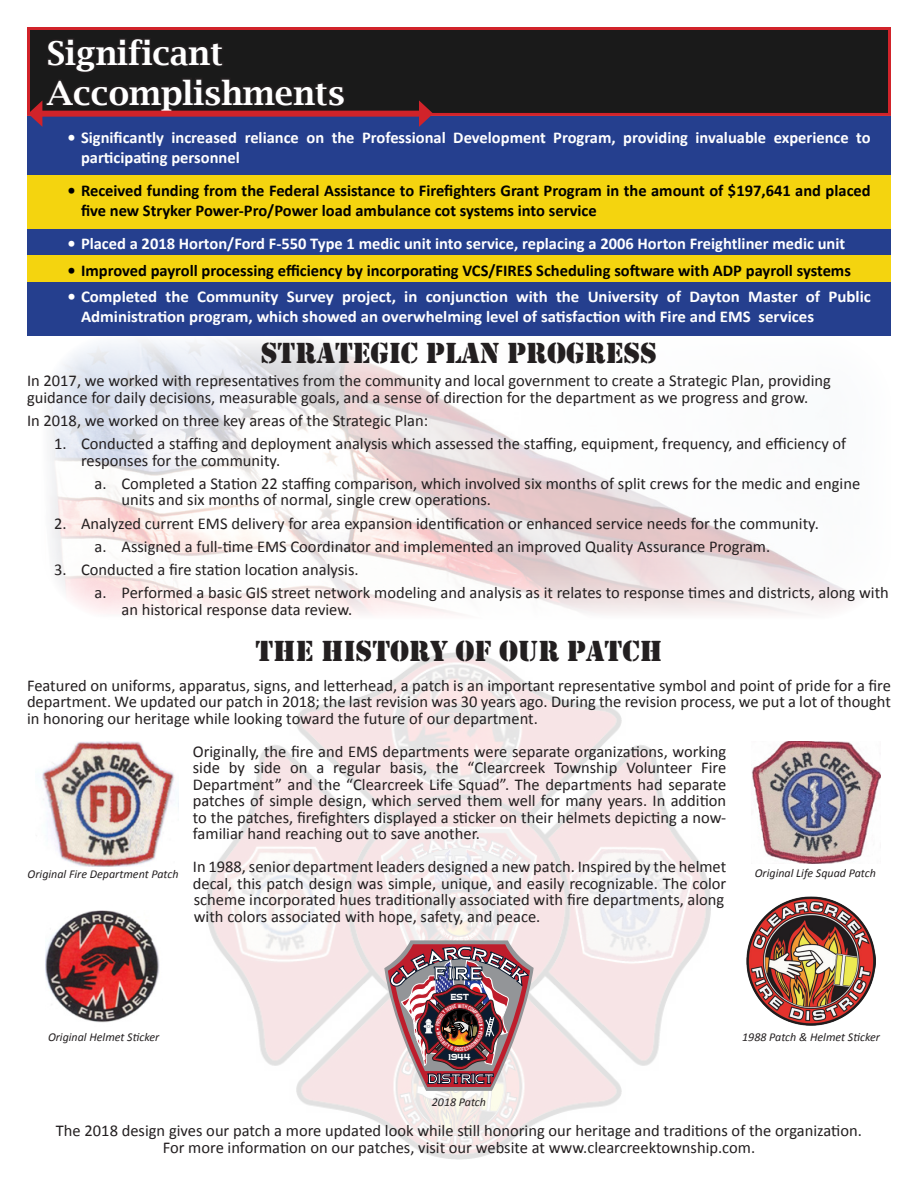
<style>
.page{position:relative;width:918px;height:1188px;background:#fff}
.page>*{position:absolute;margin:0;border:0;box-sizing:border-box;transform-origin:0 0}
.Page_Heading{font:600 33px "Lucida Bright";color:#fff}
.t1{font:30px "Stencil";color:#231f20}
.t2{font:18.9px "Oxen Crossbow";color:#fff}
.t3{font:16.5px/16.5px "Calibri";color:#231f20}
.t4{font:700 16.5px/19.8px "Calibri";color:#fff}
.t5{font:700 16.5px/19.8px "Calibri";color:#000}
.t6{font:14.1px "Oxen Crossbow";letter-spacing:-.05em;color:#fff}
.t7{font:italic 12px "Calibri";color:#231f20}
.t8{font:9px "Oxen Crossbow";color:#fff}
.t9{font:6.6px "Goldana Base";color:#fff}
</style>
<div class="page">
<img style="left:207px;top:653px;width:504px;height:506px">
<div style="left:27px;top:116px;width:864px;height:101px;background:#253f8e"></div>
<div style="left:27px;top:176px;width:864px;height:94px;background:#f4d40f"></div>
<div style="left:27px;top:229px;width:864px;height:47px;background:#253f8e"></div>
<div style="left:27px;top:255px;width:864px;height:54px;background:#f4d40f"></div>
<div style="left:27px;top:282px;width:864px;height:54px;background:#253f8e"></div>
<div style="left:28px;top:28px;width:862px;height:86px;background:#1a1a1a"></div>
<div style="left:27px;top:27px;width:864px;height:89px;border:3px solid #d1232a"></div>
<div style="left:37px;top:111px;width:387px;height:6px;background:#d1232a"></div>
<svg style="left:28px;top:36px;width:319px;height:91px"></svg>
<svg style="left:419px;top:100px;width:14px;height:27px"></svg>
<img style="left:49px;top:340px;width:809px;height:274px">
<img style="left:42px;top:742px;width:133px;height:125px">
<img style="left:751px;top:742px;width:129px;height:122px">
<img style="left:45px;top:910px;width:115px;height:113px">
<img style="left:747px;top:896px;width:129px;height:129px">
<svg style="left:384px;top:940px;width:150px;height:151px;background:#a37b82"></svg>
<p class="Page_Heading" style="left:47px;top:34px;width:178px">Significant</p>
<p class="Page_Heading" style="left:47px;top:74px;width:300px">Accomplishments</p>
<p class="t4" style="left:81px;top:128px;width:791px;text-indent:-14px">• Significantly increased reliance on the Professional Development Program, providing invaluable experience to participating personnel</p>
<p class="t5" style="left:81px;top:181px;width:791px;text-indent:-14px">• Received funding from the Federal Assistance to Firefighters Grant Program in the amount of $197,641 and placed five new Stryker Power-Pro/Power load ambulance cot systems into service</p>
<p class="t4" style="left:68px;top:234px;width:779px">• Placed a 2018 Horton/Ford F-550 Type 1 medic unit into service, replacing a 2006 Horton Freightliner medic unit</p>
<p class="t5" style="left:68px;top:260px;width:785px">• Improved payroll processing efficiency by incorporating VCS/FIRES Scheduling software with ADP payroll systems</p>
<p class="t4" style="left:81px;top:287px;width:791px;text-indent:-14px">• Completed the Community Survey project, in conjunction with the University of Dayton Master of Public<br>Administration program, which showed an overwhelming level of satisfaction with Fire and EMS services</p>
<p class="t1" style="left:261px;top:336px;width:398px">STRATEGIC PLAN PROGRESS</p>
<p class="t3" style="left:27px;top:372px;width:805px">In 2017, we worked with representatives from the community and local government to create a Strategic Plan, providing guidance for daily decisions, measurable goals, and a sense of direction for the department as we progress and grow.</p>
<p class="t3" style="left:27px;top:412px;width:403px">In 2018, we worked on three key areas of the Strategic Plan:</p>
<p class="t3" style="left:81px;top:435px;width:767px;text-indent:-27px">1. Conducted a staffing and deployment analysis which assessed the staffing, equipment, frequency, and efficiency of responses for the community.</p>
<p class="t3" style="left:122px;top:475px;width:740px;text-indent:-27px">a. Completed a Station 22 staffing comparison, which involved six months of split crews for the medic and engine units and six months of normal, single crew operations.</p>
<p class="t3" style="left:54px;top:515px;width:766px">2. Analyzed current EMS delivery for area expansion identification or enhanced service needs for the community.</p>
<p class="t3" style="left:94px;top:538px;width:677px">a. Assigned a full-time EMS Coordinator and implemented an improved Quality Assurance Program.</p>
<p class="t3" style="left:54px;top:561px;width:306px">3. Conducted a fire station location analysis.</p>
<p class="t3" style="left:122px;top:585px;width:769px;text-indent:-27px">a. Performed a basic GIS street network modeling and analysis as it relates to response times and districts, along with an historical response data review.</p>
<p class="t1" style="left:255px;top:634px;width:106px">THE HISTO</p>
<p class="t1" style="left:409px;top:634px;width:177px">RYOF OUR PATC</p>
<p class="t1" style="left:640px;top:634px;width:24px">H</p>
<p class="t3" style="left:27px;top:677px;width:866px;text-align:justify">Featured on uniforms, apparatus, signs, and letterhead, a patch is an important representative symbol and point of pride for a fire department. We updated our patch in 2018; the last revision was 30 years ago. During the revision process, we put a lot of thought in honoring our heritage while looking toward the future of our department.</p>
<p class="t3" style="left:193px;top:743px;width:535px;text-align:justify">Originally, the fire and EMS departments were separate organizations, working side by side on a regular basis, the “Clearcreek Township Volunteer Fire Department” and the “Clearcreek Life Squad”. The departments had separate patches of simple design, which served them well for many years. In addition to the patches, firefighters displayed a sticker on their helmets depicting a now&shy;familiar hand reaching out to save another.</p>
<p class="t3" style="left:193px;top:859px;width:535px;text-align:justify">In 1988, senior department leaders designed a new patch. Inspired by the helmet decal, this patch design was simple, unique, and easily recognizable. The color scheme incorporated hues traditionally associated with fire departments, along with colors associated with hope, safety, and peace.</p>
<p class="t7" style="left:28px;top:865px;width:153px">Original Fire Department Patch</p>
<p class="t7" style="left:755px;top:865px;width:123px">Original Life Squad Patch</p>
<p class="t2" style="left:435px;top:965px;width:50px">FIRE</p>
<p class="t8" style="left:451px;top:993px;width:20px">EST</p>
<p class="t9" style="left:458px;top:1002px;width:5px">W</p>
<p class="t7" style="left:48px;top:1029px;width:113px">Original Helmet Sticker</p>
<p class="t7" style="left:742px;top:1029px;width:139px">1988 Patch &amp; Helmet Sticker</p>
<p class="t8" style="left:449px;top:1053px;width:23px">1944</p>
<p class="t6" style="left:429px;top:1073px;width:68px">DISTRICT</p>
<p class="t7" style="left:432px;top:1094px;width:56px">2018 Patch</p>
<p class="t3" style="left:56px;top:1123px;width:808px">The 2018 design gives our patch a more updated look while still honoring our heritage and traditions of the organization.</p>
<p class="t3" style="left:163px;top:1139px;width:594px">For more information on our patches, visit our website at www.clearcreektownship.com.</p>
</div>
